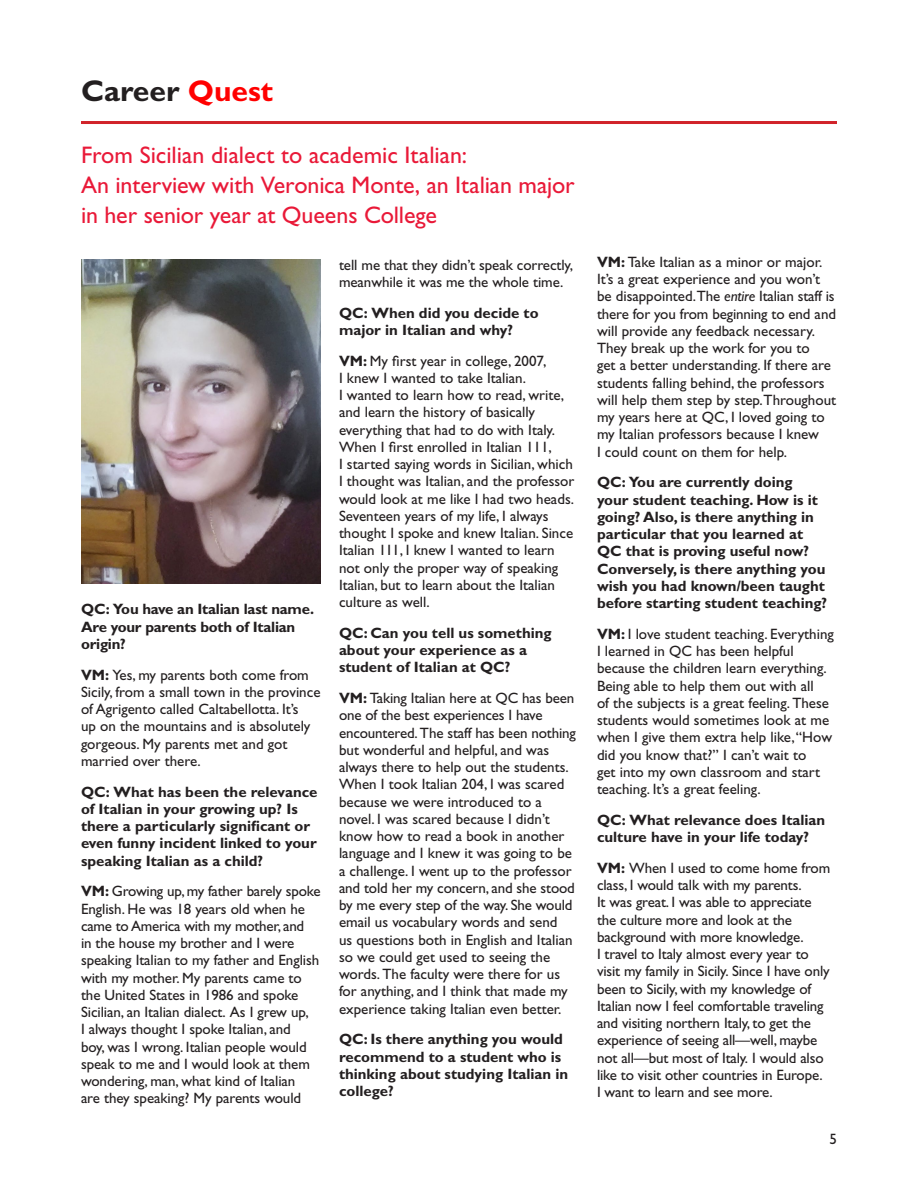
<style>
.page{position:relative;width:918px;height:1188px;background:#fff}
.page>*{position:absolute;margin:0;border:0;box-sizing:border-box;transform-origin:0 0}
.t1{font:700 30px "Gill Sans Std";color:#231f20}
.t2{font:24px/30px "Gill Sans Std";letter-spacing:-.005em;color:#e91938}
.t3{font:15px/17.2px "Gill Sans Std";color:#231f20}
.t4{font:700 15px/17.2px "Gill Sans Std";color:#231f20}
.s1{color:#f00}
.s2{font-weight:700}
.s3{font-style:italic}
</style>
<div class="page">
<img style="left:81px;top:260px;width:240px;height:324px">
<hr style="left:81px;top:121px;width:756px;height:3px;background:#d1232a">
<p class="t1" style="left:81px;top:74px;width:194px">Career <span class="s1">Quest</span></p>
<p class="t2" style="left:81px;top:140px;width:388px">From Sicilian dialect to academic Italian:</p>
<p class="t2" style="left:81px;top:170px;width:495px">An interview with Veronica Monte, an Italian major in her senior year at Queens College</p>
<p class="t3" style="left:339px;top:256px;width:236px">tell me that they didn’t speak correctly, meanwhile it was me the whole time.</p>
<p class="t4" style="left:339px;top:304px;width:201px">QC: When did you decide to major in Italian and why?</p>
<p class="t3" style="left:339px;top:352px;width:237px"><span class="s2">VM:</span> My first year in college, 2007,<br>I knew I wanted to take Italian.<br>I wanted to learn how to read, write, and learn the history of basically everything that had to do with Italy.<br>When I first enrolled in Italian 111,<br>I started saying words in Sicilian, which I thought was Italian, and the professor would look at me like I had two heads.<br>Seventeen years of my life, I always thought I spoke and knew Italian. Since Italian 111, I knew I wanted to learn not only the proper way of speaking Italian, but to learn about the Italian culture as well.</p>
<p class="t4" style="left:339px;top:624px;width:214px">QC: Can you tell us something about your experience as a student of Italian at QC?</p>
<p class="t3" style="left:339px;top:690px;width:238px"><span class="s2">VM:</span> Taking Italian here at QC has been one of the best experiences I have encountered. The staff has been nothing but wonderful and helpful, and was always there to help out the students.<br>When I took Italian 204, I was scared because we were introduced to a novel. I was scared because I didn’t know how to read a book in another language and I knew it was going to be a challenge. I went up to the professor and told her my concern, and she stood by me every step of the way. She would email us vocabulary words and send<br>us questions both in English and Italian so we could get used to seeing the words. The faculty were there for us for anything, and I think that made my experience taking Italian even better.</p>
<p class="t4" style="left:339px;top:1031px;width:231px">QC: Is there anything you would recommend to a student who is thinking about studying Italian in college?</p>
<p class="t4" style="left:81px;top:601px;width:235px">QC: You have an Italian last name.<br>Are your parents both of Italian origin?</p>
<p class="t3" style="left:81px;top:666px;width:241px"><span class="s2">VM:</span> Yes, my parents both come from Sicily, from a small town in the province of Agrigento called Caltabellotta. It’s<br>up on the mountains and is absolutely gorgeous. My parents met and got married over there.</p>
<p class="t4" style="left:81px;top:783px;width:238px">QC: What has been the relevance of Italian in your growing up? Is there a particularly significant or even funny incident linked to your speaking Italian as a child?</p>
<p class="t3" style="left:81px;top:883px;width:241px"><span class="s2">VM:</span> Growing up, my father barely spoke English. He was 18 years old when he came to America with my mother, and<br>in the house my brother and I were speaking Italian to my father and English with my mother. My parents came to the United States in 1986 and spoke Sicilian, an Italian dialect. As I grew up,<br>I always thought I spoke Italian, and<br>boy, was I wrong. Italian people would speak to me and I would look at them wondering, man, what kind of Italian<br>are they speaking? My parents would</p>
<p class="t3" style="left:597px;top:253px;width:241px"><span class="s2">VM:</span> Take Italian as a minor or major.<br>It’s a great experience and you won’t be disappointed.The <span class="s3">entire</span> Italian staff is there for you from beginning to end and will provide any feedback necessary.<br>They break up the work for you to<br>get a better understanding. If there are students falling behind, the professors will help them step by step.Throughout my years here at QC, I loved going to my Italian professors because I knew<br>I could count on them for help.</p>
<p class="t4" style="left:597px;top:474px;width:232px">QC: You are currently doing your student teaching. How is it going? Also, is there anything in particular that you learned at<br>QC that is proving useful now?<br>Conversely, is there anything you wish you had known/been taught before starting student teaching?</p>
<p class="t3" style="left:597px;top:625px;width:238px"><span class="s2">VM:</span> I love student teaching. Everything I learned in QC has been helpful because the children learn everything.<br>Being able to help them out with all<br>of the subjects is a great feeling. These students would sometimes look at me when I give them extra help like, “How did you know that?” I can’t wait to<br>get into my own classroom and start teaching. It’s a great feeling.</p>
<p class="t4" style="left:597px;top:811px;width:230px">QC: What relevance does Italian culture have in your life today?</p>
<p class="t3" style="left:597px;top:859px;width:235px"><span class="s2">VM:</span> When I used to come home from class, I would talk with my parents.<br>It was great. I was able to appreciate the culture more and look at the background with more knowledge.<br>I travel to Italy almost every year to visit my family in Sicily. Since I have only been to Sicily, with my knowledge of Italian now I feel comfortable traveling and visiting northern Italy, to get the experience of seeing all—well, maybe not all—but most of Italy. I would also like to visit other countries in Europe.<br>I want to learn and see more.</p>
<p class="t3" style="left:830px;top:1131px;width:9px">5</p>
</div>
